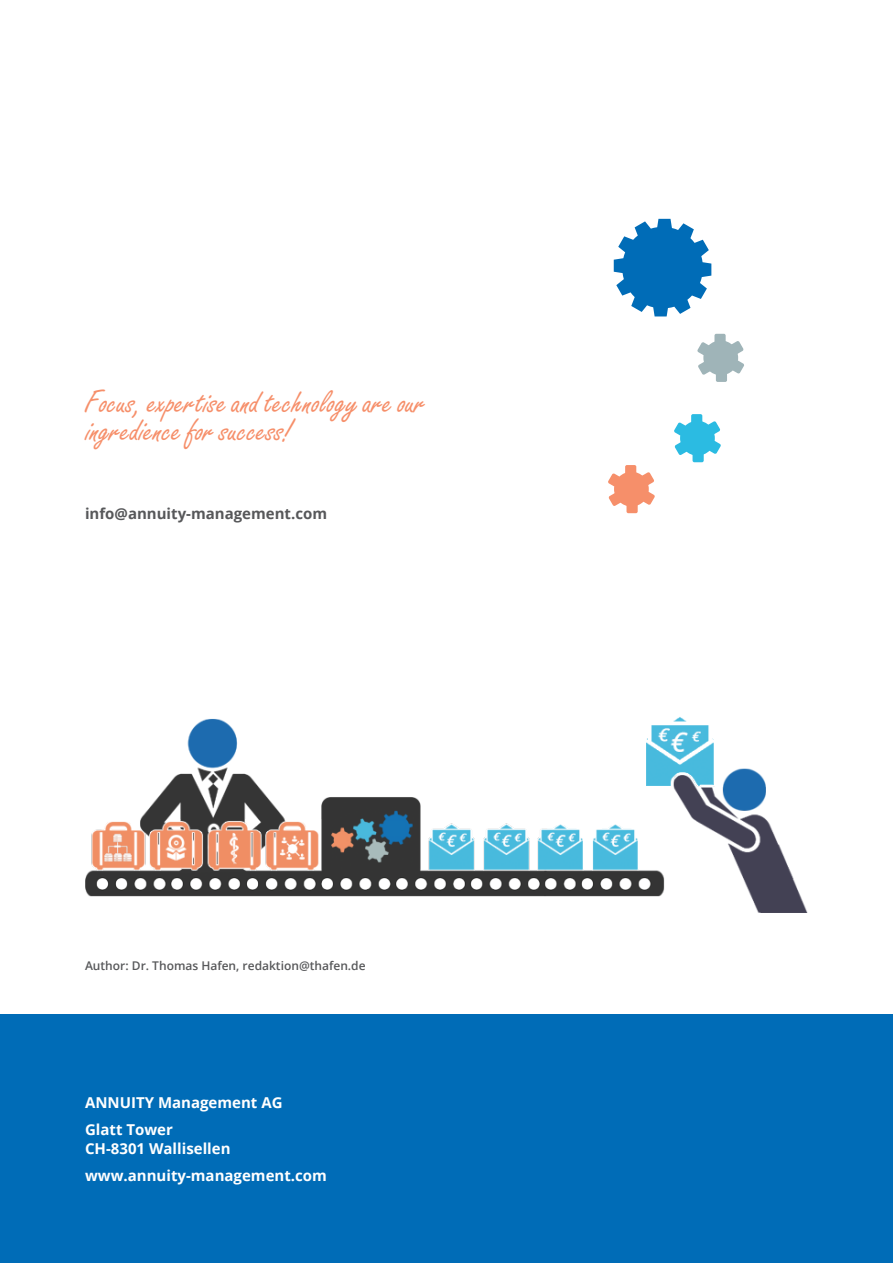
<style>
.page{position:relative;width:893px;height:1263px;background:#fff}
.page>*{position:absolute;margin:0;border:0;box-sizing:border-box;transform-origin:0 0}
.Dach{font:33px/28.5px "Freestyle Script LT";color:#f68f6a}
.Dach-2{font:700 15px/18.8px "Open Sans";color:#fff}
.Dach-3{font:700 15px "Open Sans";color:#57585a}
.BU{font:600 12px "Open Sans";color:#57585a}
</style>
<div class="page">
<div style="left:0;top:1014px;width:893px;height:249px;background:#006cb7"></div>
<svg style="left:614px;top:219px;width:97px;height:97px"></svg>
<div style="left:714px;top:334px;width:12px;height:9px;background:#9fb4b8;border-radius:2px"></div>
<div style="left:716px;top:373px;width:11px;height:9px;background:#9fb4b8;border-radius:2px"></div>
<svg style="left:697px;top:340px;width:47px;height:35px"></svg>
<div style="left:691px;top:414px;width:11px;height:9px;background:#2bbbe2;border-radius:2px"></div>
<div style="left:692px;top:453px;width:12px;height:9px;background:#2bbbe2;border-radius:2px"></div>
<svg style="left:674px;top:421px;width:47px;height:35px"></svg>
<div style="left:625px;top:465px;width:11px;height:9px;background:#f68f6a;border-radius:2px"></div>
<div style="left:626px;top:504px;width:12px;height:9px;background:#f68f6a;border-radius:2px"></div>
<svg style="left:608px;top:472px;width:47px;height:34px"></svg>
<img style="left:85px;top:717px;width:723px;height:196px">
<p class="Dach" style="left:85px;top:388px;width:341px">Focus, expertise and technology are our ingredience for success!</p>
<p class="Dach-3" style="left:85px;top:503px;width:244px">info@annuity-management.com</p>
<p class="BU" style="left:85px;top:957px;width:282px">Author: Dr. Thomas Hafen, redaktion@thafen.de</p>
<p class="Dach-2" style="left:85px;top:1093px;width:199px">ANNUITY Management AG</p>
<p class="Dach-2" style="left:85px;top:1120px;width:147px">Glatt Tower<br>CH-8301 Wallisellen</p>
<p class="Dach-2" style="left:85px;top:1166px;width:243px">www.annuity-management.com</p>
</div>
